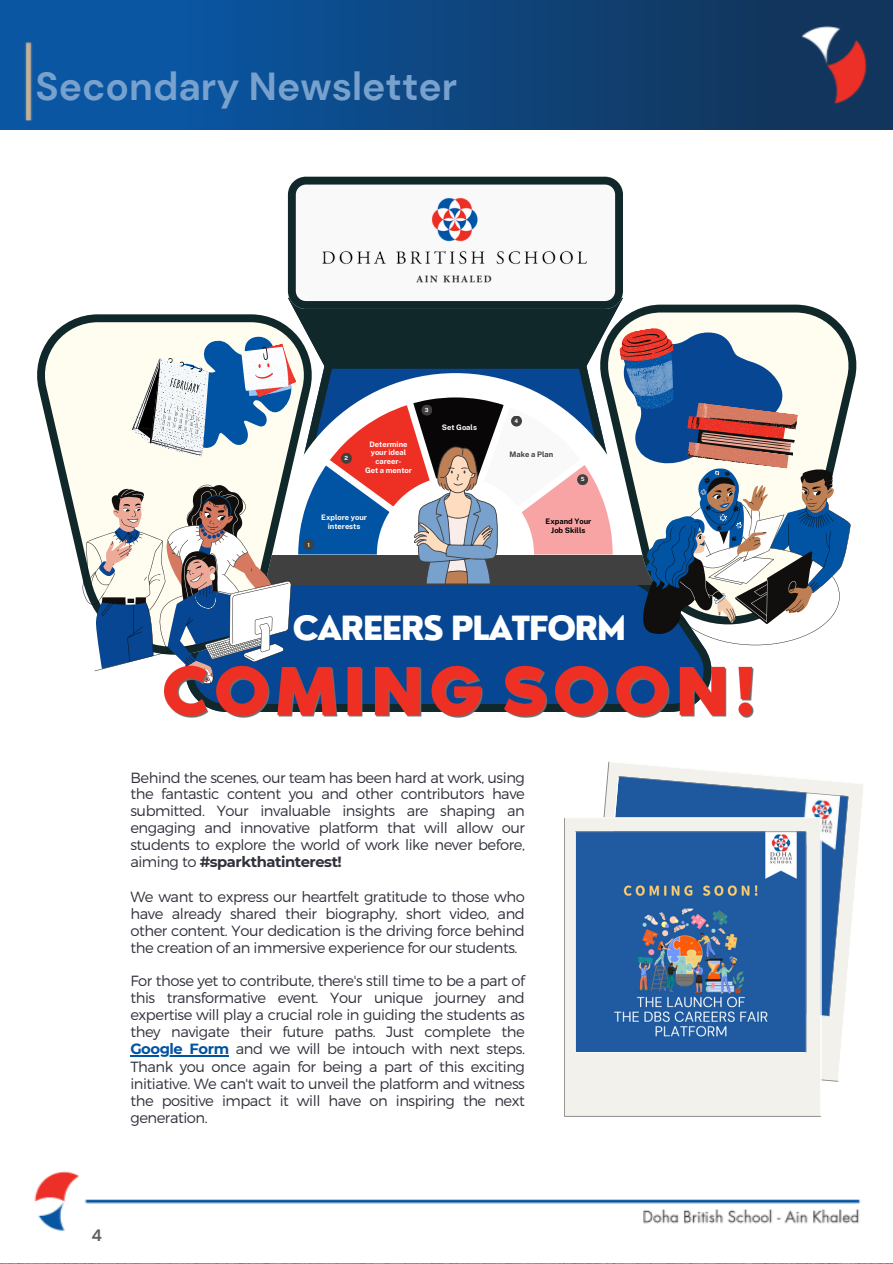
<style>
.page{position:relative;width:893px;height:1264px;background:#fff}
.page>*{position:absolute;margin:0;border:0;box-sizing:border-box;transform-origin:0 0}
.t1{font:700 39px "DM Sans";color:#78a2cd}
.t2{font:800 32.55px "Nourd";letter-spacing:-.055em;color:#fff}
.t3{font:700 16.5px "DM Sans";color:#616161}
.t4{font:300 14.7px/16.8px "Montserrat";letter-spacing:-.03em;color:#2f313b;text-align:justify}
.t5{font:700 7.5px/8.9px "Public Sans";color:#fff;text-align:center}
.t6{font:700 7.5px/8.9px "Public Sans";color:#000;text-align:center}
.t7{font:700 7.5px "Public Sans";color:#404040}
.t8{font:700 5.7px "Public Sans";color:#fff}
.s1{font-weight:700}
.s2{font-weight:700;color:#0153a3}
</style>
<div class="page">
<img style="left:0;top:129px;width:892px;height:1102px">
<img style="left:0;top:0;width:892px;height:129px">
<svg style="left:34px;top:315px;width:47px;height:339px"></svg>
<svg style="left:850px;top:304px;width:8px;height:320px"></svg>
<svg style="left:81px;top:177px;width:769px;height:506px"></svg>
<img style="left:315px;top:194px;width:278px;height:90px">
<svg style="left:564px;top:761px;width:301px;height:355px;background:#87a3c3"></svg>
<hr style="left:130px;top:1054px;width:99px;height:2px;background:#0153a3">
<img style="left:159px;top:653px;width:603px;height:89px">
<p class="t1" style="left:36px;top:61px;width:423px">Secondary Newsletter</p>
<p class="t8" style="left:344px;top:454px;width:5px">2</p>
<p class="t5" style="left:369px;top:439px;width:39px">Determine your ideal career-</p>
<p class="t5" style="left:365px;top:466px;width:48px">Get a mentor</p>
<p class="t8" style="left:425px;top:406px;width:5px">3</p>
<p class="t5" style="left:442px;top:422px;width:37px">Set Goals</p>
<p class="t8" style="left:307px;top:541px;width:4px">1</p>
<p class="t5" style="left:321px;top:512px;width:47px">Explore your interests</p>
<p class="t8" style="left:514px;top:417px;width:5px">4</p>
<p class="t7" style="left:509px;top:449px;width:45px">Make a Plan</p>
<p class="t8" style="left:580px;top:476px;width:5px">5</p>
<p class="t6" style="left:545px;top:517px;width:47px">Expand Your<br>Job Skills</p>
<p class="t2" style="left:292px;top:607px;width:335px">CAREERS PLATFORM</p>
<p class="t4" style="left:130px;top:768px;width:396px">Behind the scenes, our team has been hard at work, using the fantastic content you and other contributors have submitted. Your invaluable insights are shaping an engaging and innovative platform that will allow our students to explore the world of work like never before, aiming to <span class="s1">#sparkthatinterest!</span></p>
<p class="t4" style="left:130px;top:887px;width:396px">We want to express our heartfelt gratitude to those who have already shared their biography, short video, and other content. Your dedication is the driving force behind the creation of an immersive experience for our students.</p>
<p class="t4" style="left:130px;top:971px;width:396px">For those yet to contribute, there's still time to be a part of this transformative event. Your unique journey and expertise will play a crucial role in guiding the students as they navigate their future paths. Just complete the <span class="s2">Google Form</span> and we will be intouch with next steps.<br>Thank you once again for being a part of this exciting initiative. We can't wait to unveil the platform and witness the positive impact it will have on inspiring the next generation.</p>
<p class="t3" style="left:91px;top:1224px;width:12px">4</p>
</div>
